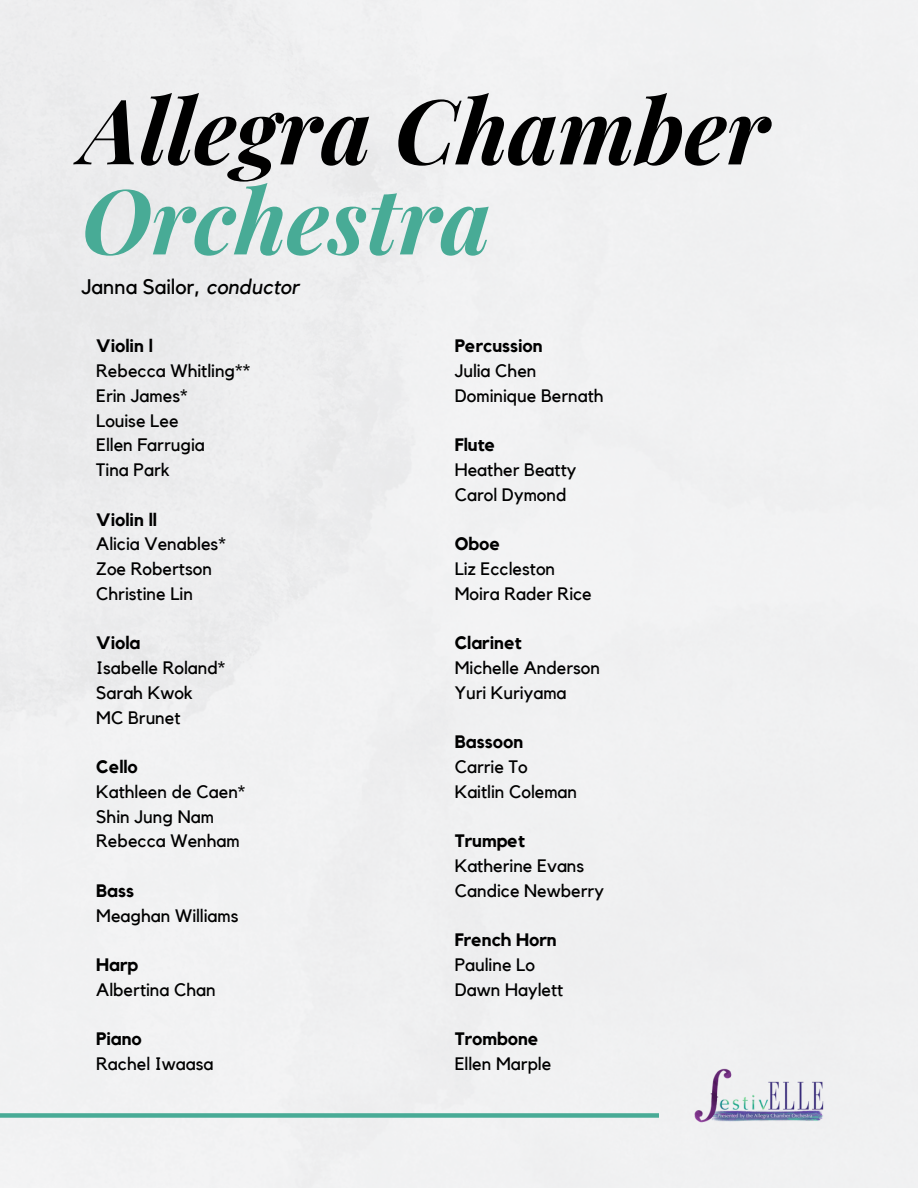
<style>
.page{position:relative;width:918px;height:1188px;background:#fff}
.page>*{position:absolute;margin:0;border:0;box-sizing:border-box;transform-origin:0 0}
.t1{font:italic 700 90px/90px "Playfair Display";color:#000}
.t2{font:21px "Kollektif";color:#000}
.t3{font:18px "Kollektif";color:#000}
.t4{font:700 18px "Kollektif";color:#000}
.s1{color:#48ab96}
.s2{font-style:italic}
</style>
<div class="page">
<img style="left:693px;top:1061px;width:133px;height:70px">
<div style="left:0;top:1113px;width:659px;height:5px;background:#48ab96"></div>
<p class="t1" style="left:82px;top:82px;width:689px">Allegra Chamber<br><span class="s1">Orchestra</span></p>
<p class="t2" style="left:82px;top:277px;width:219px">Janna Sailor, <span class="s2">conductor</span></p>
<p class="t4" style="left:96px;top:338px;width:58px">Violin l</p>
<p class="t3" style="left:96px;top:362px;width:155px">Rebecca Whitling**</p>
<p class="t3" style="left:96px;top:387px;width:93px">Erin James*</p>
<p class="t3" style="left:96px;top:412px;width:84px">Louise Lee</p>
<p class="t3" style="left:96px;top:437px;width:110px">Ellen Farrugia</p>
<p class="t3" style="left:96px;top:461px;width:75px">Tina Park</p>
<p class="t4" style="left:96px;top:511px;width:62px">Violin ll</p>
<p class="t3" style="left:96px;top:536px;width:131px">Alicia Venables*</p>
<p class="t3" style="left:96px;top:560px;width:117px">Zoe Robertson</p>
<p class="t3" style="left:96px;top:585px;width:98px">Christine Lin</p>
<p class="t4" style="left:96px;top:635px;width:46px">Viola</p>
<p class="t3" style="left:96px;top:659px;width:131px">Isabelle Roland*</p>
<p class="t3" style="left:96px;top:684px;width:98px">Sarah Kwok</p>
<p class="t3" style="left:96px;top:709px;width:86px">MC Brunet</p>
<p class="t4" style="left:96px;top:758px;width:43px">Cello</p>
<p class="t3" style="left:96px;top:783px;width:151px">Kathleen de Caen*</p>
<p class="t3" style="left:96px;top:808px;width:119px">Shin Jung Nam</p>
<p class="t3" style="left:96px;top:833px;width:145px">Rebecca Wenham</p>
<p class="t4" style="left:96px;top:882px;width:40px">Bass</p>
<p class="t3" style="left:96px;top:907px;width:144px">Meaghan Williams</p>
<p class="t4" style="left:96px;top:956px;width:43px">Harp</p>
<p class="t3" style="left:96px;top:981px;width:121px">Albertina Chan</p>
<p class="t4" style="left:96px;top:1031px;width:47px">Piano</p>
<p class="t3" style="left:96px;top:1055px;width:119px">Rachel Iwaasa</p>
<p class="t4" style="left:455px;top:338px;width:89px">Percussion</p>
<p class="t3" style="left:455px;top:362px;width:83px">Julia Chen</p>
<p class="t3" style="left:455px;top:387px;width:150px">Dominique Bernath</p>
<p class="t4" style="left:455px;top:437px;width:42px">Flute</p>
<p class="t3" style="left:455px;top:461px;width:123px">Heather Beatty</p>
<p class="t3" style="left:455px;top:486px;width:113px">Carol Dymond</p>
<p class="t4" style="left:455px;top:536px;width:47px">Oboe</p>
<p class="t3" style="left:455px;top:560px;width:102px">Liz Eccleston</p>
<p class="t3" style="left:455px;top:585px;width:139px">Moira Rader Rice</p>
<p class="t4" style="left:455px;top:635px;width:68px">Clarinet</p>
<p class="t3" style="left:455px;top:659px;width:147px">Michelle Anderson</p>
<p class="t3" style="left:455px;top:684px;width:113px">Yuri Kuriyama</p>
<p class="t4" style="left:455px;top:734px;width:70px">Bassoon</p>
<p class="t3" style="left:455px;top:758px;width:74px">Carrie To</p>
<p class="t3" style="left:455px;top:783px;width:124px">Kaitlin Coleman</p>
<p class="t4" style="left:455px;top:833px;width:72px">Trumpet</p>
<p class="t3" style="left:455px;top:857px;width:131px">Katherine Evans</p>
<p class="t3" style="left:455px;top:882px;width:151px">Candice Newberry</p>
<p class="t4" style="left:455px;top:932px;width:103px">French Horn</p>
<p class="t3" style="left:455px;top:956px;width:82px">Pauline Lo</p>
<p class="t3" style="left:455px;top:981px;width:110px">Dawn Haylett</p>
<p class="t4" style="left:455px;top:1031px;width:85px">Trombone</p>
<p class="t3" style="left:455px;top:1055px;width:98px">Ellen Marple</p>
</div>
